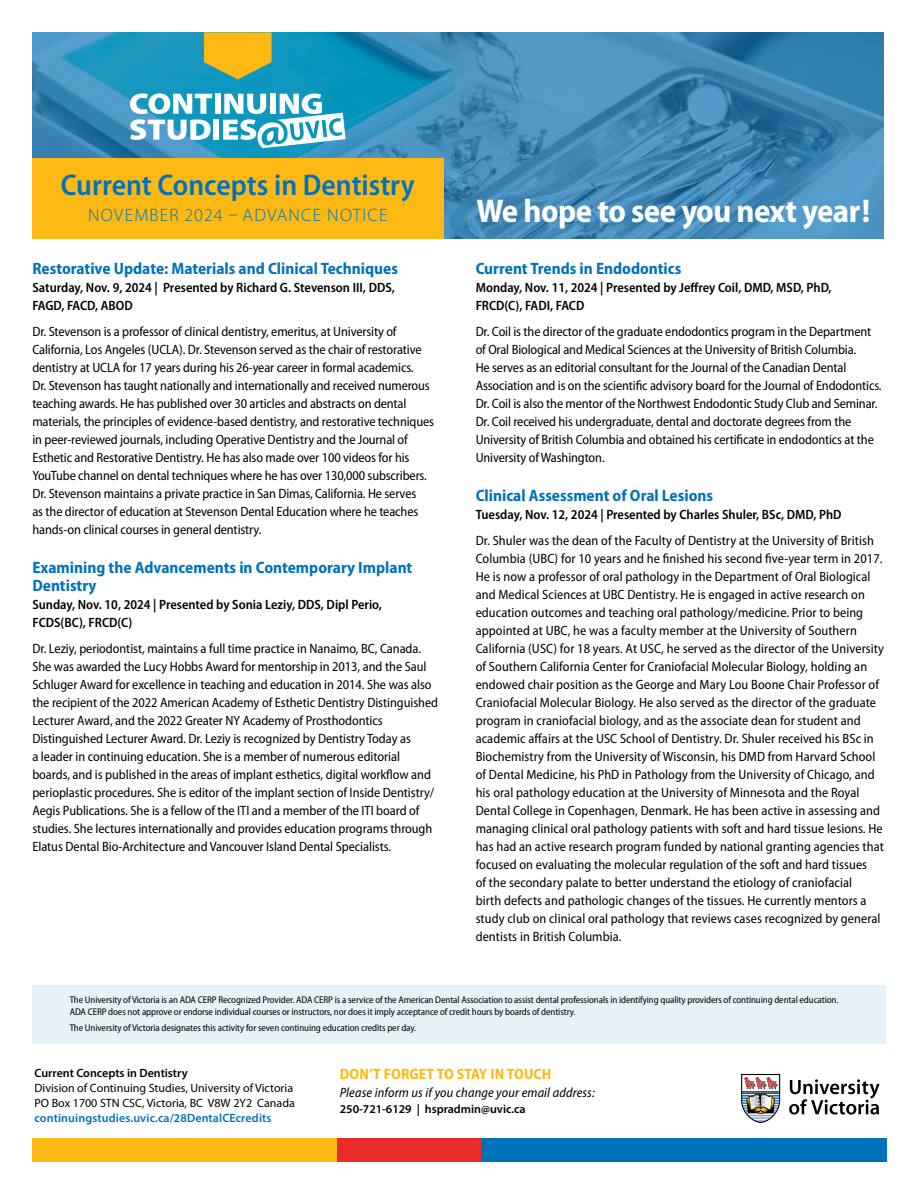
<style>
.page{position:relative;width:918px;height:1188px;background:#fff}
.page>*{position:absolute;margin:0;border:0;box-sizing:border-box;transform-origin:0 0}
.t1{font:700 semi-condensed 33px "Myriad Pro";letter-spacing:-.015em;color:#fff}
.t2{font:600 semi-condensed 30px "Myriad Pro";color:#0072bc}
.t3{font:300 18px "Myriad Pro";letter-spacing:.07em;color:#0072bc}
.t4{font:700 semi-condensed 16.5px/18px "Myriad Pro";color:#0072bc}
.t5{font:700 semi-condensed 15px "Myriad Pro";letter-spacing:.01em;color:#fdb913}
.t6{font:semi-condensed 13.5px/18px "Myriad Pro";letter-spacing:-.005em;color:#000}
.t7{font:600 semi-condensed 13.5px/18px "Myriad Pro";color:#000}
.t8{font:italic semi-condensed 13.5px "Myriad Pro";letter-spacing:.01em;color:#000}
.t9{font:12px/15px "Myriad Pro";color:#000}
.t10{font:600 12px "Myriad Pro";color:#000}
.t11{font:600 12px "Myriad Pro";letter-spacing:.01em;color:#0072bc}
.t12{font:semi-condensed 9.75px/11.7px "Myriad Pro";letter-spacing:-.01em;color:#000}
</style>
<div class="page">
<div style="left:32px;top:986px;width:853px;height:58px;background:#e6f1f8"></div>
<svg style="left:32px;top:32px;width:852px;height:207px;background:#398bb8"></svg>
<div style="left:32px;top:158px;width:412px;height:81px;background:#fdb913"></div>
<svg style="left:789px;top:1079px;width:91px;height:36px"></svg>
<svg style="left:741px;top:1073px;width:40px;height:50px"></svg>
<svg style="left:204px;top:32px;width:68px;height:47px;background:#d0b233"></svg>
<div style="left:215px;top:94px;width:6px;height:20px;background:#fff"></div>
<svg style="left:130px;top:93px;width:82px;height:47px"></svg>
<div style="left:213px;top:120px;width:6px;height:20px;background:#fff"></div>
<svg style="left:223px;top:94px;width:123px;height:54px"></svg>
<div style="left:32px;top:1139px;width:313px;height:23px;background:#fdb913"></div>
<div style="left:337px;top:1139px;width:152px;height:23px;background:#e82c2a"></div>
<div style="left:481px;top:1139px;width:406px;height:23px;background:#0072bc"></div>
<h2 class="t2" style="left:61px;top:169px;width:355px">Current Concepts in Dentistry</h2>
<h3 class="t3" style="left:88px;top:205px;width:301px">NOVEMBER 2024 – ADVANCE NOTICE</h3>
<p class="t4" style="left:32px;top:259px;width:367px">Restorative Update: Materials and Clinical Techniques</p>
<p class="t7" style="left:32px;top:278px;width:364px">Saturday, Nov. 9, 2024 | Presented by Richard G. Stevenson III, DDS,<br>FAGD, FACD, ABOD</p>
<p class="t6" style="left:32px;top:323px;width:403px">Dr. Stevenson is a professor of clinical dentistry, emeritus, at University of California, Los Angeles (UCLA). Dr. Stevenson served as the chair of restorative dentistry at UCLA for 17 years during his 26-year career in formal academics.<br>Dr. Stevenson has taught nationally and internationally and received numerous teaching awards. He has published over 30 articles and abstracts on dental materials, the principles of evidence-based dentistry, and restorative techniques in peer-reviewed journals, including Operative Dentistry and the Journal of Esthetic and Restorative Dentistry. He has also made over 100 videos for his YouTube channel on dental techniques where he has over 130,000 subscribers.<br>Dr. Stevenson maintains a private practice in San Dimas, California. He serves<br>as the director of education at Stevenson Dental Education where he teaches hands-on clinical courses in general dentistry.</p>
<p class="t4" style="left:32px;top:558px;width:382px">Examining the Advancements in Contemporary Implant<br>Dentistry</p>
<p class="t7" style="left:32px;top:595px;width:351px">Sunday, Nov. 10, 2024 | Presented by Sonia Leziy, DDS, Dipl Perio,<br>FCDS(BC), FRCD(C)</p>
<p class="t6" style="left:32px;top:640px;width:407px">Dr. Leziy, periodontist, maintains a full time practice in Nanaimo, BC, Canada.<br>She was awarded the Lucy Hobbs Award for mentorship in 2013, and the Saul Schluger Award for excellence in teaching and education in 2014. She was also the recipient of the 2022 American Academy of Esthetic Dentistry Distinguished Lecturer Award, and the 2022 Greater NY Academy of Prosthodontics Distinguished Lecturer Award. Dr. Leziy is recognized by Dentistry Today as<br>a leader in continuing education. She is a member of numerous editorial boards, and is published in the areas of implant esthetics, digital workflow and perioplastic procedures. She is editor of the implant section of Inside Dentistry/ Aegis Publications. She is a fellow of the ITI and a member of the ITI board of studies. She lectures internationally and provides education programs through Elatus Dental Bio-Architecture and Vancouver Island Dental Specialists.</p>
<h1 class="t1" style="left:476px;top:192px;width:395px">We hope to see you next year!</h1>
<p class="t4" style="left:476px;top:259px;width:207px">Current Trends in Endodontics</p>
<p class="t7" style="left:476px;top:278px;width:358px">Monday, Nov. 11, 2024 | Presented by Jeffrey Coil, DMD, MSD, PhD,<br>FRCD(C), FADI, FACD</p>
<p class="t6" style="left:476px;top:323px;width:408px">Dr. Coil is the director of the graduate endodontics program in the Department of Oral Biological and Medical Sciences at the University of British Columbia.<br>He serves as an editorial consultant for the Journal of the Canadian Dental Association and is on the scientific advisory board for the Journal of Endodontics.<br>Dr. Coil is also the mentor of the Northwest Endodontic Study Club and Seminar.<br>Dr. Coil received his undergraduate, dental and doctorate degrees from the University of British Columbia and obtained his certificate in endodontics at the University of Washington.</p>
<p class="t4" style="left:476px;top:486px;width:239px">Clinical Assessment of Oral Lesions</p>
<p class="t7" style="left:476px;top:505px;width:367px">Tuesday, Nov. 12, 2024 | Presented by Charles Shuler, BSc, DMD, PhD</p>
<p class="t6" style="left:476px;top:532px;width:410px">Dr. Shuler was the dean of the Faculty of Dentistry at the University of British Columbia (UBC) for 10 years and he finished his second five-year term in 2017.<br>He is now a professor of oral pathology in the Department of Oral Biological and Medical Sciences at UBC Dentistry. He is engaged in active research on education outcomes and teaching oral pathology/medicine. Prior to being appointed at UBC, he was a faculty member at the University of Southern California (USC) for 18 years. At USC, he served as the director of the University of Southern California Center for Craniofacial Molecular Biology, holding an endowed chair position as the George and Mary Lou Boone Chair Professor of Craniofacial Molecular Biology. He also served as the director of the graduate program in craniofacial biology, and as the associate dean for student and academic affairs at the USC School of Dentistry. Dr. Shuler received his BSc in Biochemistry from the University of Wisconsin, his DMD from Harvard School of Dental Medicine, his PhD in Pathology from the University of Chicago, and his oral pathology education at the University of Minnesota and the Royal Dental College in Copenhagen, Denmark. He has been active in assessing and managing clinical oral pathology patients with soft and hard tissue lesions. He has had an active research program funded by national granting agencies that focused on evaluating the molecular regulation of the soft and hard tissues<br>of the secondary palate to better understand the etiology of craniofacial<br>birth defects and pathologic changes of the tissues. He currently mentors a study club on clinical oral pathology that reviews cases recognized by general dentists in British Columbia.</p>
<p class="t12" style="left:70px;top:994px;width:770px">The University of Victoria is an ADA CERP Recognized Provider. ADA CERP is a service of the American Dental Association to assist dental professionals in identifying quality providers of continuing dental education.<br>ADA CERP does not approve or endorse individual courses or instructors, nor does it imply acceptance of credit hours by boards of dentistry.</p>
<p class="t12" style="left:70px;top:1022px;width:348px">The University of Victoria designates this activity for seven continuing education credits per day.</p>
<p class="t10" style="left:35px;top:1065px;width:155px">Current Concepts in Dentistry</p>
<p class="t9" style="left:35px;top:1080px;width:262px">Division of Continuing Studies, University of Victoria<br>PO Box 1700 STN CSC, Victoria, BC V8W 2Y2 Canada</p>
<p class="t11" style="left:35px;top:1110px;width:238px">continuingstudies.uvic.ca/28DentalCEcredits</p>
<p class="t5" style="left:340px;top:1065px;width:213px">DON’T FORGET TO STAY IN TOUCH</p>
<p class="t8" style="left:340px;top:1085px;width:256px">Please inform us if you change your email address:</p>
<p class="t10" style="left:340px;top:1102px;width:187px">250-721-6129 | hspradmin@uvic.ca</p>
</div>
